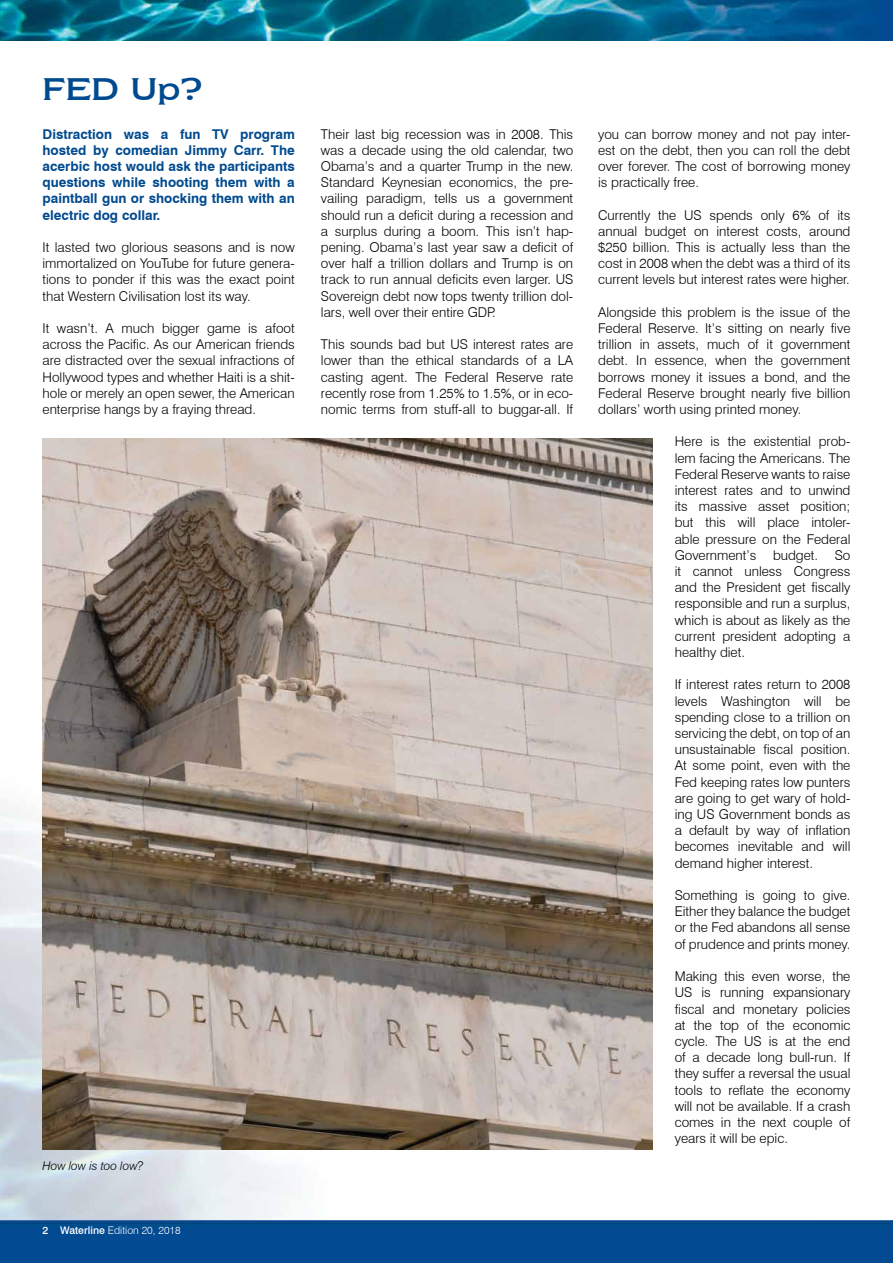
<style>
.page{position:relative;width:893px;height:1263px;background:#fff}
.page>*{position:absolute;margin:0;border:0;box-sizing:border-box;transform-origin:0 0}
.t1{font:36.75px "Newtext IT Cby BT";color:#004a8f}
.t2{font:300 13.5px/16.2px "Swiss 721 BT";color:#000;text-align:justify}
.t3{font:700 13.5px/16.2px "Swiss 721 BT";color:#004a8f;text-align:justify}
.t4{font:italic 300 12px "Swiss 721 BT";color:#000}
.t5{font:300 10.5px "Swiss 721 BT";color:#fff}
.s1{font-weight:500}
</style>
<div class="page">
<img style="left:0;top:744px;width:653px;height:476px">
<img style="left:0;top:0;width:893px;height:40px">
<img style="left:0;top:1220px;width:893px;height:43px">
<img style="left:43px;top:439px;width:610px;height:710px">
<h1 class="t1" style="left:43px;top:68px;width:162px">FED Up?</h1>
<p class="t3" style="left:43px;top:125px;width:254px">Distraction was a fun TV program hosted by comedian Jimmy Carr. The acerbic host would ask the participants questions while shooting them with a paintball gun or shocking them with an electric dog collar.</p>
<p class="t2" style="left:43px;top:239px;width:254px">It lasted two glorious seasons and is now immortalized on YouTube for future genera&shy;tions to ponder if this was the exact point that Western Civilisation lost its way.</p>
<p class="t2" style="left:43px;top:320px;width:254px">It wasn’t. A much bigger game is afoot across the Pacific. As our American friends are distracted over the sexual infractions of Hollywood types and whether Haiti is a shit&shy;hole or merely an open sewer, the American enterprise hangs by a fraying thread.</p>
<p class="t4" style="left:43px;top:1158px;width:102px">How low is too low?</p>
<p class="t5" style="left:43px;top:1224px;width:140px"><span class="s1">2 Waterline</span> Edition 20, 2018</p>
<p class="t2" style="left:321px;top:126px;width:254px">Their last big recession was in 2008. This was a decade using the old calendar, two Obama’s and a quarter Trump in the new.<br>Standard Keynesian economics, the pre&shy;vailing paradigm, tells us a government should run a deficit during a recession and a surplus during a boom. This isn’t hap&shy;pening. Obama’s last year saw a deficit of over half a trillion dollars and Trump is on track to run annual deficits even larger. US Sovereign debt now tops twenty trillion dol&shy;lars, well over their entire GDP.</p>
<p class="t2" style="left:321px;top:336px;width:254px">This sounds bad but US interest rates are lower than the ethical standards of a LA casting agent. The Federal Reserve rate recently rose from 1.25% to 1.5%, or in eco&shy;nomic terms from stuff-all to buggar-all. If</p>
<p class="t2" style="left:598px;top:126px;width:254px">you can borrow money and not pay inter&shy;est on the debt, then you can roll the debt over forever. The cost of borrowing money is practically free.</p>
<p class="t2" style="left:598px;top:207px;width:254px">Currently the US spends only 6% of its annual budget on interest costs, around $250 billion. This is actually less than the cost in 2008 when the debt was a third of its current levels but interest rates were higher.</p>
<p class="t2" style="left:598px;top:304px;width:254px">Alongside this problem is the issue of the Federal Reserve. It’s sitting on nearly five trillion in assets, much of it government debt. In essence, when the government borrows money it issues a bond, and the Federal Reserve brought nearly five billion dollars’ worth using printed money.</p>
<p class="t2" style="left:675px;top:433px;width:177px">Here is the existential prob&shy;lem facing the Americans. The Federal Reserve wants to raise interest rates and to unwind its massive asset position; but this will place intoler&shy;able pressure on the Federal Government’s budget. So it cannot unless Congress and the President get fiscally responsible and run a surplus, which is about as likely as the current president adopting a healthy diet.</p>
<p class="t2" style="left:675px;top:676px;width:177px">If interest rates return to 2008 levels Washington will be spending close to a trillion on servicing the debt, on top of an unsustainable fiscal position.<br>At some point, even with the Fed keeping rates low punters are going to get wary of hold&shy;ing US Government bonds as a default by way of inflation becomes inevitable and will demand higher interest.</p>
<p class="t2" style="left:675px;top:887px;width:177px">Something is going to give.<br>Either they balance the budget or the Fed abandons all sense of prudence and prints money.</p>
<p class="t2" style="left:675px;top:968px;width:177px">Making this even worse, the US is running expansionary fiscal and monetary policies at the top of the economic cycle. The US is at the end of a decade long bull-run. If they suffer a reversal the usual tools to reflate the economy will not be available. If a crash comes in the next couple of years it will be epic.</p>
</div>
